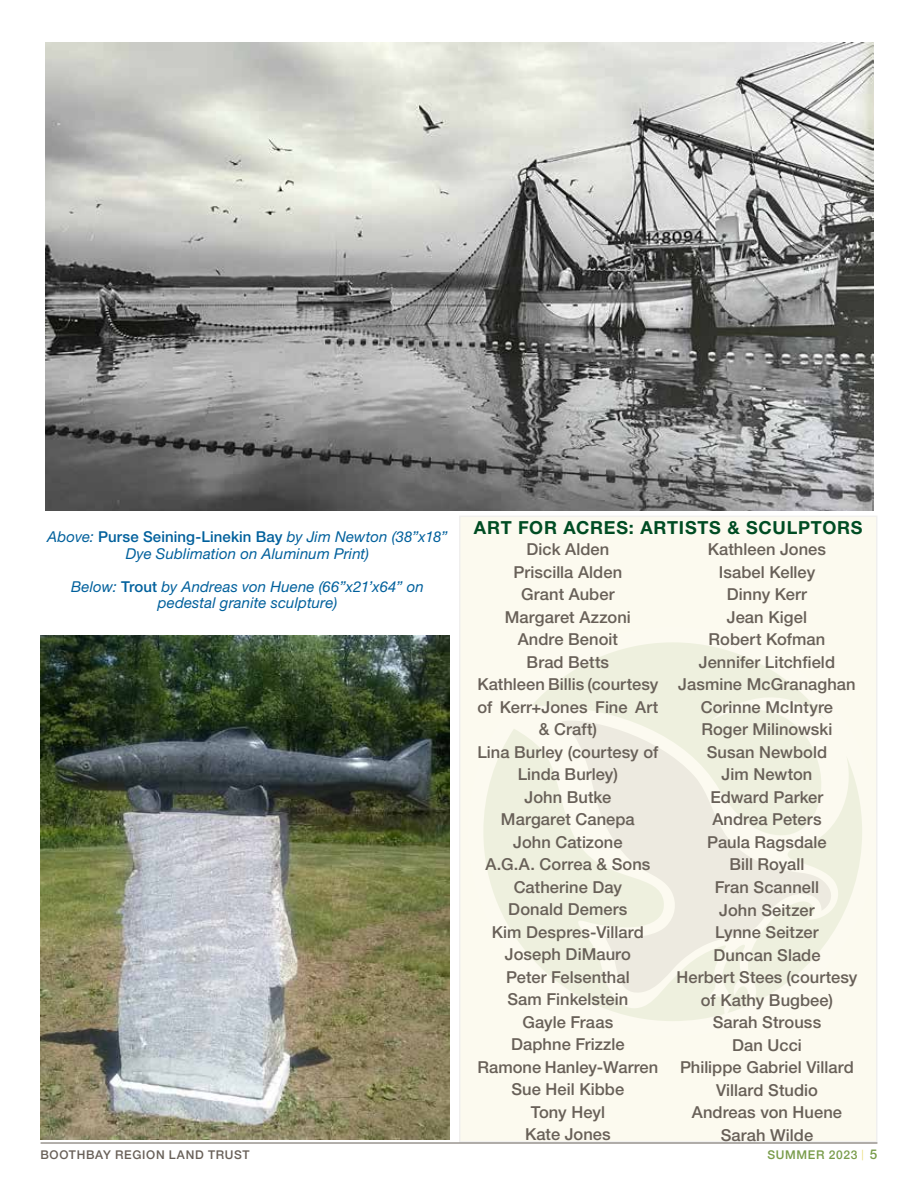
<style>
.page{position:relative;width:918px;height:1188px;background:#fff}
.page>*{position:absolute;margin:0;border:0;box-sizing:border-box;transform-origin:0 0}
.t1{font:700 18px "Helvetica Neue LT Std";letter-spacing:.04em;color:#004c23}
.t2{font:500 16.5px/22.5px "Helvetica Neue LT Std";letter-spacing:.005em;color:#686058;text-align:center}
.t3{font:italic 15px/16.5px "Helvetica Neue LT Std";letter-spacing:.01em;color:#00609c;text-align:center}
.t4{font:500 12px "Helvetica Neue";letter-spacing:.055em;color:#686058}
.t5{font:500 12px "Helvetica Neue";letter-spacing:.055em;color:#789c4a}
.s1{font-weight:500;font-style:normal}
.s2{font-weight:300;font-size:10.5px;color:#e5d660}
.s3{font-family:"Helvetica Neue LT Std";font-size:13.5px}
</style>
<div class="page">
<hr style="left:41px;top:1143px;width:836px;height:1px;background:#686058">
<div style="left:459px;top:516px;width:419px;height:627px;background:#fcfaef"></div>
<svg style="left:483px;top:729px;width:241px;height:292px;fill:#eef0de"></svg>
<svg style="left:531px;top:642px;width:291px;height:195px;fill:#eef0de"></svg>
<svg style="left:722px;top:759px;width:140px;height:254px"></svg>
<svg style="left:561px;top:716px;width:273px;height:279px;fill:#eef0e0"></svg>
<img style="left:45px;top:42px;width:828px;height:469px">
<img style="left:40px;top:635px;width:410px;height:505px">
<p class="t3" style="left:47px;top:528px;width:402px">Above: <span class="s1">Purse Seining-Linekin Bay</span> by Jim Newton (38”x18”<br>Dye Sublimation on Aluminum Print)</p>
<p class="t3" style="left:71px;top:578px;width:354px">Below: <span class="s1">Trout</span> by Andreas von Huene (66”x21’x64” on pedestal granite sculpture)</p>
<p class="t1" style="left:474px;top:516px;width:390px">ART FOR ACRES: ARTISTS &amp; SCULPTORS</p>
<p class="t2" style="left:477px;top:538px;width:183px">Dick Alden<br>Priscilla Alden<br>Grant Auber<br>Margaret Azzoni<br>Andre Benoit<br>Brad Betts<br>Kathleen Billis (courtesy of Kerr+Jones Fine Art &amp; Craft)<br>Lina Burley (courtesy of<br>Linda Burley)<br>John Butke<br>Margaret Canepa<br>John Catizone<br>A.G.A. Correa &amp; Sons<br>Catherine Day<br>Donald Demers<br>Kim Despres-Villard<br>Joseph DiMauro<br>Peter Felsenthal<br>Sam Finkelstein<br>Gayle Fraas<br>Daphne Frizzle<br>Ramone Hanley-Warren<br>Sue Heil Kibbe<br>Tony Heyl<br>Kate Jones</p>
<p class="t2" style="left:676px;top:538px;width:183px">Kathleen Jones<br>Isabel Kelley<br>Dinny Kerr<br>Jean Kigel<br>Robert Kofman<br>Jennifer Litchfield<br>Jasmine McGranaghan<br>Corinne McIntyre<br>Roger Milinowski<br>Susan Newbold<br>Jim Newton<br>Edward Parker<br>Andrea Peters<br>Paula Ragsdale<br>Bill Royall<br>Fran Scannell<br>John Seitzer<br>Lynne Seitzer<br>Duncan Slade<br>Herbert Stees (courtesy of Kathy Bugbee)<br>Sarah Strouss<br>Dan Ucci<br>Philippe Gabriel Villard<br>Villard Studio<br>Andreas von Huene<br>Sarah Wilde</p>
<p class="t4" style="left:40px;top:1145px;width:211px">BOOTHBAY REGION LAND TRUST</p>
<p class="t5" style="left:767px;top:1145px;width:112px">SUMMER 2023 <span class="s2">|</span> <span class="s3">5</span></p>
</div>
